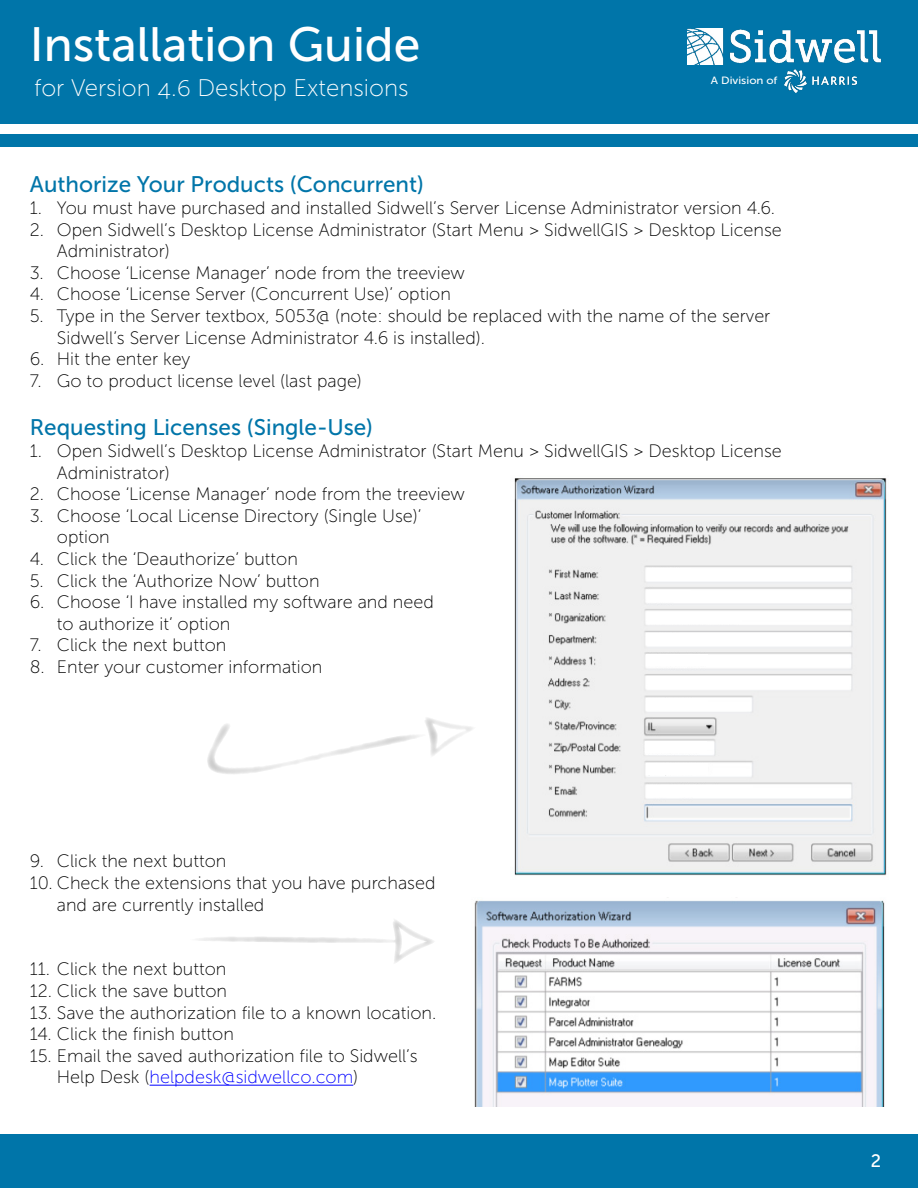
<style>
.page{position:relative;width:918px;height:1188px;background:#fff}
.page>*{position:absolute;margin:0;border:0;box-sizing:border-box;transform-origin:0 0}
.t1{font:48px "Museo Sans 500";color:#fff}
.t2{font:24px "Museo Sans 100";color:#fff}
.t3{font:22.5px "Museo Sans 500";color:#0075a9}
.t4{font:18px/21.6px "Museo Sans 100";color:#000}
.t5{font:18px "Museo Sans 500";color:#fff}
.t6{font:10.5px "Museo Sans 500";color:#fff;scale:1.1 1}
.s1{color:#00f}
</style>
<div class="page">
<div style="left:0;top:0;width:917px;height:123px;background:#0075a9"></div>
<img style="left:688px;top:29px;width:193px;height:36px">
<img style="left:784px;top:69px;width:73px;height:23px">
<div style="left:0;top:134px;width:918px;height:13px;background:#0075a9"></div>
<div style="left:0;top:1134px;width:917px;height:54px;background:#0075a9"></div>
<hr style="left:150px;top:1085px;width:203px;height:1px;background:#00f">
<img style="left:514px;top:478px;width:373px;height:398px">
<img style="left:207px;top:718px;width:266px;height:56px">
<img style="left:474px;top:900px;width:411px;height:207px">
<img style="left:199px;top:920px;width:235px;height:43px">
<div style="left:647px;top:569px;width:43px;height:11px;background:#fff"></div>
<div style="left:647px;top:591px;width:43px;height:11px;background:#fff"></div>
<div style="left:647px;top:655px;width:61px;height:11px;background:#fff"></div>
<div style="left:647px;top:633px;width:61px;height:12px;background:#fff"></div>
<div style="left:647px;top:612px;width:94px;height:11px;background:#fff"></div>
<div style="left:647px;top:699px;width:61px;height:11px;background:#fff"></div>
<div style="left:645px;top:742px;width:61px;height:11px;background:#fff"></div>
<div style="left:647px;top:764px;width:61px;height:11px;background:#fff"></div>
<div style="left:647px;top:786px;width:105px;height:11px;background:#fff"></div>
<h1 class="t1" style="left:30px;top:18px;width:392px">Installation Guide</h1>
<h2 class="t2" style="left:34px;top:75px;width:376px">for Version 4.6 Desktop Extensions</h2>
<p class="t6" style="left:711px;top:75px;width:62px">A Division of</p>
<p class="t3" style="left:30px;top:172px;width:396px">Authorize Your Products (Concurrent)</p>
<p class="t4" style="left:30px;top:197px;width:747px">1. You must have purchased and installed Sidwell’s Server License Administrator version 4.6.</p>
<p class="t4" style="left:57px;top:219px;width:726px;text-indent:-27px">2. Open Sidwell’s Desktop License Administrator (Start Menu &gt; SidwellGIS &gt; Desktop License<br>Administrator)</p>
<p class="t4" style="left:30px;top:262px;width:437px">3. Choose ‘License Manager’ node from the treeview</p>
<p class="t4" style="left:30px;top:284px;width:423px">4. Choose ‘License Server (Concurrent Use)’ option</p>
<p class="t4" style="left:57px;top:305px;width:715px;text-indent:-27px">5. Type in the Server textbox, 5053@ (note: should be replaced with the name of the server<br>Sidwell’s Server License Administrator 4.6 is installed).</p>
<p class="t4" style="left:30px;top:348px;width:162px">6. Hit the enter key</p>
<p class="t4" style="left:30px;top:370px;width:334px">7. Go to product license level (last page)</p>
<p class="t3" style="left:30px;top:415px;width:345px">Requesting Licenses (Single-Use)</p>
<p class="t4" style="left:57px;top:440px;width:726px;text-indent:-27px">1. Open Sidwell’s Desktop License Administrator (Start Menu &gt; SidwellGIS &gt; Desktop License<br>Administrator)</p>
<p class="t4" style="left:30px;top:483px;width:437px">2. Choose ‘License Manager’ node from the treeview</p>
<p class="t4" style="left:57px;top:505px;width:366px;text-indent:-27px">3. Choose ‘Local License Directory (Single Use)’ option</p>
<p class="t4" style="left:30px;top:548px;width:270px">4. Click the ‘Deauthorize’ button</p>
<p class="t4" style="left:30px;top:570px;width:291px">5. Click the ‘Authorize Now’ button</p>
<p class="t4" style="left:57px;top:591px;width:378px;text-indent:-27px">6. Choose ‘I have installed my software and need to authorize it’ option</p>
<p class="t4" style="left:30px;top:635px;width:198px">7. Click the next button</p>
<p class="t4" style="left:30px;top:656px;width:294px">8. Enter your customer information</p>
<p class="t4" style="left:30px;top:851px;width:198px">9. Click the next button</p>
<p class="t4" style="left:57px;top:872px;width:380px;text-indent:-27px">10. Check the extensions that you have purchased and are currently installed</p>
<p class="t4" style="left:30px;top:959px;width:198px">11. Click the next button</p>
<p class="t4" style="left:30px;top:980px;width:199px">12. Click the save button</p>
<p class="t4" style="left:30px;top:1002px;width:408px">13. Save the authorization file to a known location.</p>
<p class="t4" style="left:30px;top:1023px;width:206px">14. Click the finish button</p>
<p class="t4" style="left:57px;top:1045px;width:362px;text-indent:-27px">15. Email the saved authorization file to Sidwell’s<br>Help Desk (<span class="s1">helpdesk@sidwellco.com</span>)</p>
<p class="t5" style="left:871px;top:1151px;width:12px">2</p>
</div>
